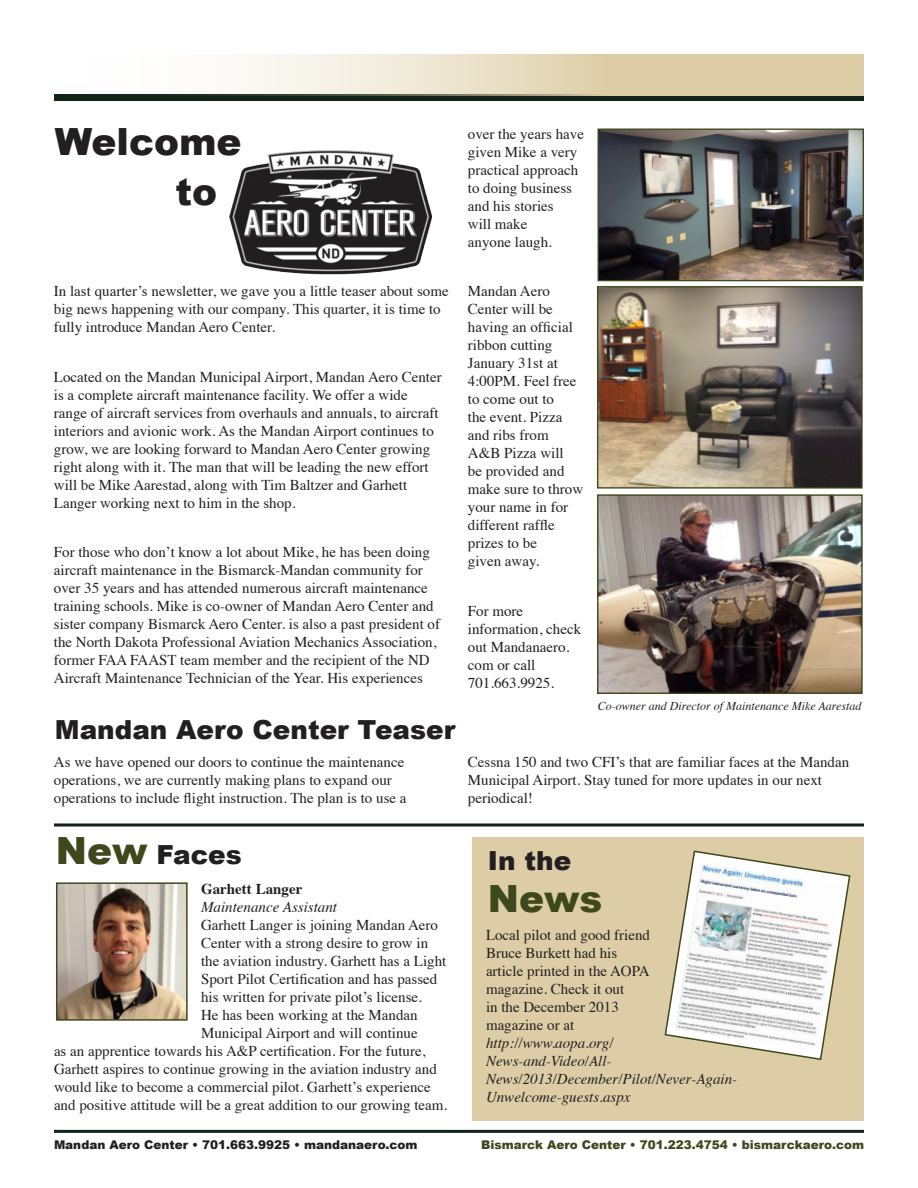
<style>
.page{position:relative;width:918px;height:1188px;background:#fff}
.page>*{position:absolute;margin:0;border:0;box-sizing:border-box;transform-origin:0 0}
.t1{font:900 37.5px/49.5px "Arial";color:#231f20}
.t2{font:900 37.5px "Arial";color:#3e481d}
.t3{font:900 26.25px "Arial";color:#231f20}
.t4{font:15px/18px "Times";color:#231f20}
.t5{font:italic 15px/18px "Times";color:#231f20}
.t6{font:900 12px "Arial";color:#3e481d}
.t7{font:900 12px "Arial";color:#231f20}
.t8{font:italic 12px "Times";color:#231f20}
.s1{font-size:37.5px;color:#3e481d}
.s2{font-weight:700;font-style:normal}
</style>
<div class="page">
<div style="left:472px;top:837px;width:392px;height:283px;background:#ddcda6"></div>
<div style="left:54px;top:94px;width:810px;height:7px;background:#102418"></div>
<hr style="left:54px;top:1130px;width:810px;height:3px;background:#102418">
<hr style="left:54px;top:824px;width:810px;height:2px;background:#102418">
<svg style="left:184px;top:54px;width:680px;height:42px"></svg>
<img style="left:599px;top:288px;width:262px;height:199px">
<div style="left:597px;top:286px;width:266px;height:203px;border:1px solid #3e481d"></div>
<img style="left:599px;top:496px;width:262px;height:196px">
<div style="left:597px;top:494px;width:266px;height:200px;border:1px solid #3e481d"></div>
<img style="left:600px;top:131px;width:262px;height:148px">
<div style="left:598px;top:129px;width:266px;height:152px;border:1px solid #3e481d"></div>
<img style="left:229px;top:150px;width:203px;height:125px">
<img style="left:59px;top:885px;width:126px;height:133px">
<div style="left:56px;top:882px;width:132px;height:139px;border:2px solid #3e481d"></div>
<svg style="left:664px;top:850px;width:187px;height:210px"></svg>
<p class="t1" style="left:175px;top:116px;width:68px;text-indent:-120px">Welcome to</p>
<p class="t4" style="left:54px;top:281px;width:396px">In last quarter’s newsletter, we gave you a little teaser about some big news happening with our company. This quarter, it is time to fully introduce Mandan Aero Center.</p>
<p class="t4" style="left:54px;top:366px;width:389px">Located on the Mandan Municipal Airport, Mandan Aero Center is a complete aircraft maintenance facility. We offer a wide range of aircraft services from overhauls and annuals, to aircraft interiors and avionic work. As the Mandan Airport continues to grow, we are looking forward to Mandan Aero Center growing right along with it. The man that will be leading the new effort will be Mike Aarestad, along with Tim Baltzer and Garhett Langer working next to him in the shop.</p>
<p class="t4" style="left:54px;top:542px;width:388px">For those who don’t know a lot about Mike, he has been doing aircraft maintenance in the Bismarck-Mandan community for over 35 years and has attended numerous aircraft maintenance training schools. Mike is co-owner of Mandan Aero Center and sister company Bismarck Aero Center. is also a past president of the North Dakota Professional Aviation Mechanics Association, former FAA FAAST team member and the recipient of the ND Aircraft Maintenance Technician of the Year. His experiences</p>
<p class="t4" style="left:468px;top:123px;width:118px">over the years have given Mike a very practical approach to doing business and his stories<br>will make<br>anyone laugh.</p>
<p class="t4" style="left:468px;top:281px;width:117px">Mandan Aero<br>Center will be having an official ribbon cutting<br>January 31st at<br>4:00PM. Feel free to come out to<br>the event. Pizza and ribs from<br>A&amp;B Pizza will<br>be provided and make sure to throw your name in for different raffle prizes to be<br>given away.</p>
<p class="t4" style="left:468px;top:600px;width:115px">For more information, check out Mandanaero. com or call<br>701.663.9925.</p>
<p class="t3" style="left:55px;top:711px;width:402px">Mandan Aero Center Teaser</p>
<p class="t8" style="left:598px;top:695px;width:265px">Co-owner and Director of Maintenance Mike Aarestad</p>
<p class="t4" style="left:54px;top:752px;width:354px">As we have opened our doors to continue the maintenance operations, we are currently making plans to expand our operations to include flight instruction. The plan is to use a</p>
<p class="t4" style="left:468px;top:752px;width:383px">Cessna 150 and two CFI’s that are familiar faces at the Mandan<br>Municipal Airport. Stay tuned for more updates in our next periodical!</p>
<p class="t3" style="left:56px;top:835px;width:187px"><span class="s1">New</span> Faces</p>
<p class="t3" style="left:488px;top:841px;width:85px">In the</p>
<p class="t2" style="left:488px;top:871px;width:116px">News</p>
<p class="t5" style="left:201px;top:879px;width:137px"><span class="s2">Garhett Langer<br></span>Maintenance Assistant</p>
<p class="t4" style="left:201px;top:914px;width:239px">Garhett Langer is joining Mandan Aero</p>
<p class="t4" style="left:201px;top:932px;width:229px">Center with a strong desire to grow in</p>
<p class="t4" style="left:201px;top:950px;width:247px">the aviation industry. Garhett has a Light</p>
<p class="t4" style="left:201px;top:968px;width:238px">Sport Pilot Certification and has passed</p>
<p class="t4" style="left:201px;top:986px;width:222px">his written for private pilot’s license.</p>
<p class="t4" style="left:201px;top:1004px;width:218px">He has been working at the Mandan</p>
<p class="t4" style="left:201px;top:1022px;width:218px">Municipal Airport and will continue</p>
<p class="t4" style="left:54px;top:1040px;width:373px">as an apprentice towards his A&amp;P certification. For the future,</p>
<p class="t4" style="left:54px;top:1058px;width:384px">Garhett aspires to continue growing in the aviation industry and</p>
<p class="t4" style="left:54px;top:1076px;width:378px">would like to become a commercial pilot. Garhett’s experience</p>
<p class="t4" style="left:54px;top:1094px;width:395px">and positive attitude will be a great addition to our growing team.</p>
<p class="t7" style="left:54px;top:1136px;width:365px">Mandan Aero Center • 701.663.9925 • mandanaero.com</p>
<p class="t6" style="left:481px;top:1136px;width:384px">Bismarck Aero Center • 701.223.4754 • bismarckaero.com</p>
<p class="t4" style="left:486px;top:924px;width:166px">Local pilot and good friend<br>Bruce Burkett had his article printed in the AOPA magazine. Check it out<br>in the December 2013 magazine or at</p>
<p class="t5" style="left:486px;top:1033px;width:253px">http://www.aopa.org/<br>News-and-Video/All-<br>News/2013/December/Pilot/Never-Again-<br>Unwelcome-guests.aspx</p>
</div>
